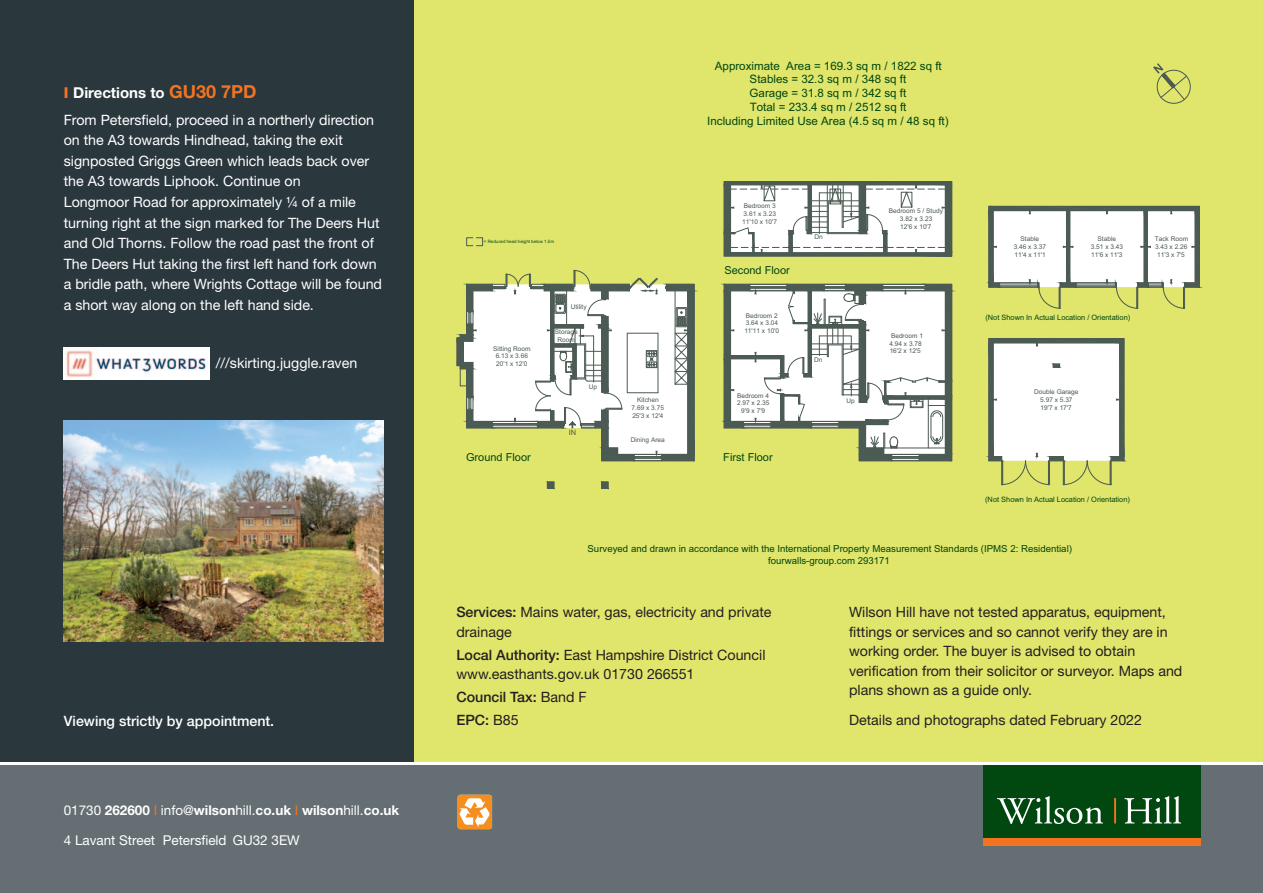
<style>
.page{position:relative;width:1263px;height:893px;background:#fff}
.page>*{position:absolute;margin:0;border:0;box-sizing:border-box;transform-origin:0 0}
.t1{font:700 15px "Helvetica Neue";color:#fff}
.t2{font:14.25px/20.5px "Helvetica Neue";color:#fff}
.t3{font:14.25px/19.5px "Helvetica Neue";color:#231f20}
.t4{font:500 14.25px "Helvetica Neue";color:#fff}
.t5{font:500 14.25px/23px "Helvetica Neue";color:#231f20}
.t6{font:700 13.5px "Helvetica Neue";color:#fff}
.t7{font:13.5px "Helvetica Neue";color:#fff}
.t8{font:11.55px/14px "Arial";color:#004710;text-align:center}
.t9{font:10.95px "Arial";color:#004710}
.t10{font:9.6px/11.6px "Arial";color:#004710;text-align:center}
.t11{font:7.35px "Arial";color:#004710}
.t12{font:7.35px "Arial";color:#4b5a52}
.t13{font:6.6px/7.8px "Arial";color:#4b5a52;text-align:center}
.t14{font:4.5px "Arial";color:#004710}
.s1{font-weight:800;color:#f47321}
.s2{font-size:18px;color:#f47321}
.s3{font-weight:500}
.s4{font-weight:400}
.s5{font-weight:400;color:#f47321}
</style>
<div class="page">
<div style="left:402px;top:0;width:861px;height:761px;background:#e0e56c"></div>
<div style="left:0;top:0;width:414px;height:761px;background:#2a373d"></div>
<div style="left:0;top:765px;width:1263px;height:128px;background:#646e73"></div>
<div style="left:983px;top:835px;width:217px;height:10px;background:#f47321"></div>
<div style="left:983px;top:765px;width:217px;height:73px;background:#004710"></div>
<svg style="left:997px;top:796px;width:106px;height:28px"></svg>
<svg style="left:1124px;top:796px;width:57px;height:27px"></svg>
<hr style="left:1114px;top:798px;width:2px;height:25px;background:#f47321">
<svg style="left:547px;top:481px;width:8px;height:8px"></svg>
<svg style="left:601px;top:481px;width:8px;height:8px"></svg>
<div style="left:547px;top:482px;width:7px;height:7px;border:1px solid #4b5a52"></div>
<svg style="left:988px;top:338px;width:137px;height:147px;background:#e2e5d1"></svg>
<svg style="left:988px;top:206px;width:212px;height:103px"></svg>
<svg style="left:456px;top:270px;width:239px;height:191px"></svg>
<div style="left:466px;top:238px;width:7px;height:8px;border:1px solid #4b5a52"></div>
<svg style="left:476px;top:237px;width:7px;height:9px"></svg>
<svg style="left:723px;top:181px;width:229px;height:76px;background:#c9cecb"></svg>
<svg style="left:723px;top:284px;width:229px;height:177px;background:#d1d5c6"></svg>
<svg style="left:1153px;top:63px;width:38px;height:41px"></svg>
<div style="left:458px;top:795px;width:34px;height:34px;background:#f68e1e;border-radius:3px"></div>
<svg style="left:459px;top:798px;width:31px;height:29px"></svg>
<img style="left:64px;top:420px;width:319px;height:221px">
<img style="left:64px;top:347px;width:145px;height:32px">
<p class="t1" style="left:64px;top:87px;width:194px"><span class="s1">I</span> Directions to <span class="s2">GU30 7PD</span></p>
<p class="t2" style="left:64px;top:111px;width:320px">From Petersfield, proceed in a northerly direction on the A3 towards Hindhead, taking the exit signposted Griggs Green which leads back over the A3 towards Liphook. Continue on<br>Longmoor Road for approximately ¼ of a mile turning right at the sign marked for The Deers Hut and Old Thorns. Follow the road past the front of The Deers Hut taking the first left hand fork down a bridle path, where Wrights Cottage will be found a short way along on the left hand side.</p>
<p class="t2" style="left:216px;top:354px;width:143px">///skirting.juggle.raven</p>
<p class="t8" style="left:707px;top:60px;width:243px">Approximate Area = 169.3 sq m / 1822 sq ft<br>Stables = 32.3 sq m / 348 sq ft<br>Garage = 31.8 sq m / 342 sq ft<br>Total = 233.4 sq m / 2512 sq ft<br>Including Limited Use Area (4.5 sq m / 48 sq ft)</p>
<p class="t14" style="left:484px;top:240px;width:72px">= Reduced head height below 1.5m</p>
<p class="t13" style="left:571px;top:304px;width:17px">Utility</p>
<p class="t13" style="left:493px;top:345px;width:39px">Sitting Room<br>6.13 x 3.66<br>20'1 x 12'0</p>
<p class="t13" style="left:555px;top:329px;width:24px">Storage<br>Room</p>
<p class="t13" style="left:589px;top:384px;width:10px">Up</p>
<p class="t12" style="left:569px;top:430px;width:9px">IN</p>
<p class="t13" style="left:632px;top:397px;width:34px">Kitchen<br>7.69 x 3.75<br>25'3 x 12'4</p>
<p class="t13" style="left:631px;top:437px;width:36px">Dining Area</p>
<p class="t13" style="left:742px;top:202px;width:36px;text-align:left">Bedroom 3<br>3.61 x 3.23<br>11'10 x 10'7</p>
<p class="t13" style="left:889px;top:208px;width:56px">Bedroom 5 / Study<br>3.82 x 3.23<br>12'6 x 10'7</p>
<p class="t9" style="left:724px;top:266px;width:67px">Second Floor</p>
<p class="t13" style="left:744px;top:312px;width:36px;text-align:left">Bedroom 2<br>3.64 x 3.04<br>11'11 x 10'0</p>
<p class="t13" style="left:737px;top:392px;width:34px">Bedroom 4<br>2.97 x 2.35<br>9'9 x 7'9</p>
<p class="t13" style="left:814px;top:234px;width:10px">Dn</p>
<p class="t13" style="left:814px;top:356px;width:10px">Dn</p>
<p class="t13" style="left:846px;top:397px;width:10px">Up</p>
<p class="t13" style="left:889px;top:332px;width:35px;text-align:left">Bedroom 1<br>4.94 x 3.78<br>16'2 x 12'5</p>
<p class="t9" style="left:466px;top:453px;width:66px">Ground Floor</p>
<p class="t9" style="left:723px;top:453px;width:51px">First Floor</p>
<p class="t13" style="left:1014px;top:236px;width:34px">Stable<br>3.46 x 3.37<br>11'4 x 11'1</p>
<p class="t13" style="left:1091px;top:236px;width:34px">Stable<br>3.51 x 3.43<br>11'6 x 11'3</p>
<p class="t13" style="left:1155px;top:236px;width:35px">Tack Room<br>3.43 x 2.26<br>11'3 x 7'5</p>
<p class="t11" style="left:985px;top:315px;width:146px">(Not Shown In Actual Location / Orientation)</p>
<p class="t13" style="left:1034px;top:389px;width:46px">Double Garage<br>5.97 x 5.37<br>19'7 x 17'7</p>
<p class="t11" style="left:985px;top:496px;width:146px">(Not Shown In Actual Location / Orientation)</p>
<p class="t10" style="left:587px;top:544px;width:486px">Surveyed and drawn in accordance with the International Property Measurement Standards (IPMS 2: Residential) fourwalls-group.com 293171</p>
<p class="t3" style="left:456px;top:604px;width:317px"><span class="s3">Services:</span> Mains water, gas, electricity and private drainage</p>
<p class="t3" style="left:456px;top:646px;width:311px"><span class="s3">Local Authority:</span> East Hampshire District Council www.easthants.gov.uk 01730 266551</p>
<p class="t5" style="left:456px;top:687px;width:132px">Council Tax: <span class="s4">Band F<br></span>EPC: <span class="s4">B85</span></p>
<p class="t3" style="left:849px;top:604px;width:335px">Wilson Hill have not tested apparatus, equipment, fittings or services and so cannot verify they are in working order. The buyer is advised to obtain verification from their solicitor or surveyor. Maps and plans shown as a guide only.</p>
<p class="t4" style="left:64px;top:715px;width:212px">Viewing strictly by appointment.</p>
<p class="t3" style="left:849px;top:712px;width:295px">Details and photographs dated February 2022</p>
<p class="t6" style="left:64px;top:805px;width:337px"><span class="s4">01730</span> 262600 <span class="s5">I</span> <span class="s4">info@</span>wilson<span class="s4">hill.</span>co.uk <span class="s5">I</span> wilson<span class="s4">hill.</span>co.uk</p>
<p class="t7" style="left:64px;top:835px;width:237px">4 Lavant Street Petersfield GU32 3EW</p>
</div>
